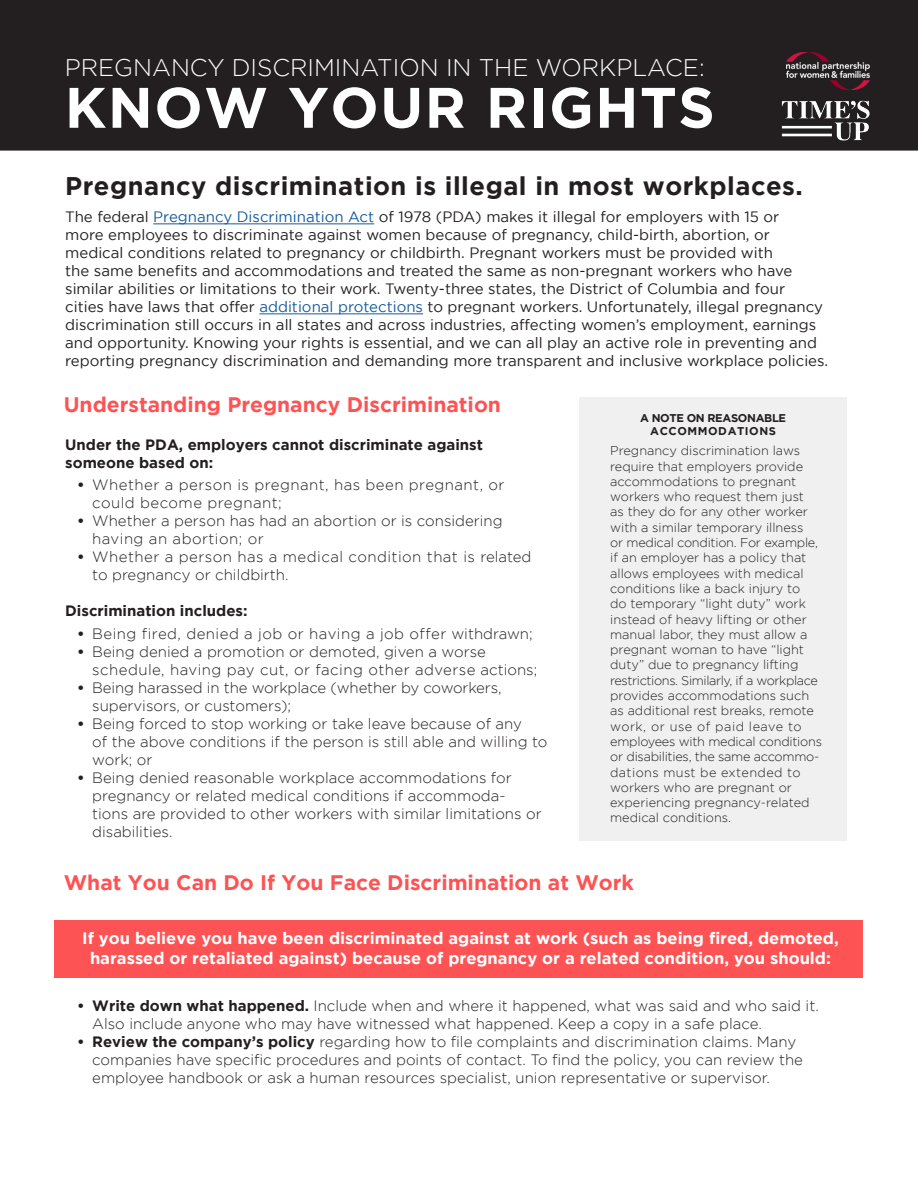
<style>
.page{position:relative;width:918px;height:1188px;background:#fff}
.page>*{position:absolute;margin:0;border:0;box-sizing:border-box;transform-origin:0 0}
.t1{font:700 57px "Gotham";letter-spacing:.025em;color:#fff}
.t2{font:700 25.5px "Gotham";letter-spacing:.02em;color:#231f20}
.t3{font:300 24px "Gotham";color:#fff}
.t4{font:700 21px "Gotham";color:#fe5354}
.t5{font:700 16.5px "Gotham";color:#fff}
.t6{font:300 15px/18px "Gotham";color:#231f20}
.t7{font:15px/18px "Gotham";color:#231f20}
.t8{font:300 15px/18px "Gotham";letter-spacing:.03em;color:#231f20}
.t9{font:700 15px "Gotham";color:#231f20}
.t10{font:300 12.75px/15.3px "Gotham";color:#231f20}
.t11{font:300 12.75px/15.3px "Gotham";letter-spacing:-.02em;color:#231f20}
.t12{font:300 12.75px/15.3px "Gotham";letter-spacing:-.03em;color:#231f20}
.t13{font:700 11.25px "Gotham";letter-spacing:-.03em;color:#231f20}
.t14{font:700 11.25px "Gotham";letter-spacing:.05em;color:#231f20}
.s1{color:#175d9e}
.s2{font-weight:700}
</style>
<div class="page">
<div style="left:0;top:0;width:918px;height:151px;background:#231f20"></div>
<hr style="left:153px;top:224px;width:221px;height:1px;background:#175d9e">
<hr style="left:259px;top:314px;width:164px;height:1px;background:#175d9e">
<div style="left:580px;top:397px;width:267px;height:443px;background:#f0f0f0"></div>
<div style="left:55px;top:920px;width:808px;height:58px;background:#fe5354"></div>
<img style="left:787px;top:53px;width:82px;height:37px">
<img style="left:781px;top:99px;width:89px;height:44px">
<p class="t3" style="left:65px;top:55px;width:641px">PREGNANCY DISCRIMINATION IN THE WORKPLACE:</p>
<p class="t1" style="left:65px;top:75px;width:651px">KNOW YOUR RIGHTS</p>
<p class="t2" style="left:65px;top:171px;width:739px">Pregnancy discrimination is illegal in most workplaces.</p>
<p class="t7" style="left:65px;top:207px;width:716px">The federal <span class="s1">Pregnancy Discrimination Act</span> of 1978 (PDA) makes it illegal for employers with 15 or</p>
<p class="t7" style="left:65px;top:225px;width:706px">more employees to discriminate against women because of pregnancy, child-birth, abortion, or</p>
<p class="t7" style="left:65px;top:243px;width:709px">medical conditions related to pregnancy or childbirth. Pregnant workers must be provided with</p>
<p class="t7" style="left:65px;top:261px;width:729px">the same benefits and accommodations and treated the same as non-pregnant workers who have</p>
<p class="t7" style="left:65px;top:279px;width:721px">similar abilities or limitations to their work. Twenty-three states, the District of Columbia and four</p>
<p class="t7" style="left:65px;top:297px;width:765px">cities have laws that offer <span class="s1">additional protections</span> to pregnant workers. Unfortunately, illegal pregnancy discrimination still occurs in all states and across industries, affecting women’s employment, earnings and opportunity. Knowing your rights is essential, and we can all play an active role in preventing and reporting pregnancy discrimination and demanding more transparent and inclusive workplace policies.</p>
<p class="t4" style="left:64px;top:393px;width:439px">Understanding Pregnancy Discrimination</p>
<p class="t13" style="left:640px;top:411px;width:148px">A NOTE ON REASONABLE</p>
<p class="t14" style="left:650px;top:425px;width:127px">ACCOMMODATIONS</p>
<p class="t10" style="left:610px;top:443px;width:191px">Pregnancy discrimination laws</p>
<p class="t10" style="left:610px;top:458px;width:194px">require that employers provide</p>
<p class="t10" style="left:610px;top:474px;width:188px">accommodations to pregnant</p>
<p class="t10" style="left:610px;top:489px;width:195px">workers who request them just</p>
<p class="t10" style="left:610px;top:504px;width:199px">as they do for any other worker</p>
<p class="t10" style="left:610px;top:519px;width:195px">with a similar temporary illness</p>
<p class="t11" style="left:610px;top:535px;width:209px">or medical condition. For example,</p>
<p class="t10" style="left:610px;top:550px;width:198px">if an employer has a policy that</p>
<p class="t10" style="left:610px;top:565px;width:195px">allows employees with medical</p>
<p class="t10" style="left:610px;top:581px;width:192px">conditions like a back injury to</p>
<p class="t10" style="left:610px;top:596px;width:197px">do temporary “light duty” work</p>
<p class="t10" style="left:610px;top:611px;width:198px">instead of heavy lifting or other</p>
<p class="t10" style="left:610px;top:627px;width:199px">manual labor, they must allow a</p>
<p class="t10" style="left:610px;top:642px;width:195px">pregnant woman to have “light</p>
<p class="t10" style="left:610px;top:657px;width:190px">duty” due to pregnancy lifting</p>
<p class="t12" style="left:610px;top:672px;width:209px">restrictions. Similarly, if a workplace provides accommodations such</p>
<p class="t10" style="left:610px;top:703px;width:205px">as additional rest breaks, remote work, or use of paid leave to</p>
<p class="t11" style="left:610px;top:734px;width:213px">employees with medical conditions</p>
<p class="t11" style="left:610px;top:749px;width:211px">or disabilities, the same accommo&shy;dations must be extended to</p>
<p class="t10" style="left:610px;top:780px;width:183px">workers who are pregnant or</p>
<p class="t10" style="left:610px;top:795px;width:201px">experiencing pregnancy-related</p>
<p class="t10" style="left:610px;top:810px;width:122px">medical conditions.</p>
<p class="t9" style="left:65px;top:436px;width:419px">Under the PDA, employers cannot discriminate against</p>
<p class="t9" style="left:65px;top:454px;width:150px">someone based on:</p>
<p class="t8" style="left:92px;top:476px;width:414px;text-indent:-15px"><span class="s2">•</span> Whether a person is pregnant, has been pregnant, or could become pregnant;</p>
<p class="t6" style="left:92px;top:512px;width:412px;text-indent:-15px"><span class="s2">•</span> Whether a person has had an abortion or is considering having an abortion; or</p>
<p class="t8" style="left:92px;top:548px;width:441px;text-indent:-15px"><span class="s2">•</span> Whether a person has a medical condition that is related to pregnancy or childbirth.</p>
<p class="t9" style="left:65px;top:602px;width:184px">Discrimination includes:</p>
<p class="t8" style="left:77px;top:624px;width:457px"><span class="s2">•</span> Being fired, denied a job or having a job offer withdrawn;</p>
<p class="t6" style="left:92px;top:642px;width:447px;text-indent:-15px"><span class="s2">•</span> Being denied a promotion or demoted, given a worse schedule, having pay cut, or facing other adverse actions;</p>
<p class="t6" style="left:92px;top:678px;width:411px;text-indent:-15px"><span class="s2">•</span> Being harassed in the workplace (whether by coworkers, supervisors, or customers);</p>
<p class="t6" style="left:92px;top:714px;width:457px;text-indent:-15px"><span class="s2">•</span> Being forced to stop working or take leave because of any<br>of the above conditions if the person is still able and willing to work; or</p>
<p class="t6" style="left:92px;top:768px;width:451px;text-indent:-15px"><span class="s2">•</span> Being denied reasonable workplace accommodations for pregnancy or related medical conditions if accommoda&shy;tions are provided to other workers with similar limitations or disabilities.</p>
<p class="t4" style="left:64px;top:871px;width:572px">What You Can Do If You Face Discrimination at Work</p>
<p class="t5" style="left:82px;top:929px;width:758px">If you believe you have been discriminated against at work (such as being fired, demoted,</p>
<p class="t5" style="left:90px;top:948px;width:742px">harassed or retaliated against) because of pregnancy or a related condition, you should:</p>
<p class="t6" style="left:92px;top:996px;width:728px;text-indent:-15px"><span class="s2">• Write down what happened.</span> Include when and where it happened, what was said and who said it.<br>Also include anyone who may have witnessed what happened. Keep a copy in a safe place.</p>
<p class="t6" style="left:92px;top:1032px;width:712px;text-indent:-15px"><span class="s2">• Review the company’s policy</span> regarding how to file complaints and discrimination claims. Many companies have specific procedures and points of contact. To find the policy, you can review the employee handbook or ask a human resources specialist, union representative or supervisor.</p>
</div>
